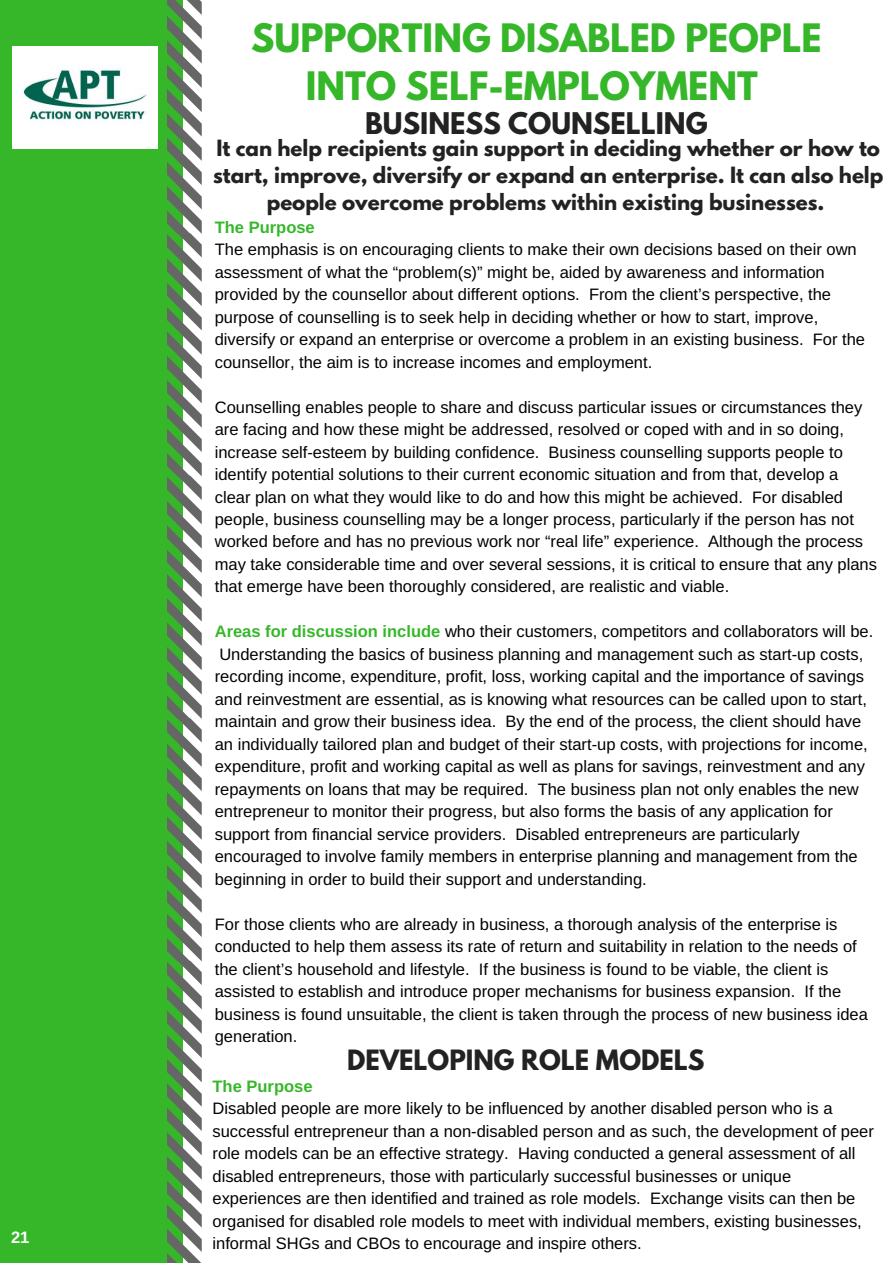
<style>
.page{position:relative;width:893px;height:1263px;background:#fff}
.page>*{position:absolute;margin:0;border:0;box-sizing:border-box;transform-origin:0 0}
.t1{font:700 34.65px/48.3px "League Spartan";color:#35b729;text-align:center}
.t2{font:700 26.4px "League Spartan";color:#222}
.t3{font:700 24.75px "League Spartan";color:#222}
.t4{font:700 19.8px/27px "League Spartan";color:#222;text-align:center}
.t5{font:16.5px/22.5px "Arimo";color:#000}
.t6{font:700 16.5px "Arimo";color:#35b729}
.t7{font:700 16.5px "Arimo";color:#fff}
.s1{font-weight:700;color:#35b729}
</style>
<div class="page">
<div style="left:0;top:0;width:182px;height:1262px;background:#35b729"></div>
<svg style="left:167px;top:0;width:35px;height:1262px"></svg>
<img style="left:12px;top:46px;width:145px;height:102px">
<p class="t7" style="left:11px;top:1228px;width:20px">21</p>
<h1 class="t1" style="left:251px;top:18px;width:572px">SUPPORTING DISABLED PEOPLE<br>INTO SELF-EMPLOYMENT</h1>
<p class="t4" style="left:213px;top:137px;width:671px">It can help recipients gain support in deciding whether or how to start, improve, diversify or expand an enterprise. It can also help people overcome problems within existing businesses.</p>
<h2 class="t2" style="left:365px;top:110px;width:344px">BUSINESS COUNSELLING</h2>
<p class="t6" style="left:215px;top:218px;width:101px">The Purpose</p>
<p class="t5" style="left:215px;top:238px;width:651px">The emphasis is on encouraging clients to make their own decisions based on their own assessment of what the “problem(s)” might be, aided by awareness and information provided by the counsellor about different options. From the client’s perspective, the purpose of counselling is to seek help in deciding whether or how to start, improve, diversify or expand an enterprise or overcome a problem in an existing business. For the counsellor, the aim is to increase incomes and employment.</p>
<p class="t5" style="left:215px;top:396px;width:663px">Counselling enables people to share and discuss particular issues or circumstances they are facing and how these might be addressed, resolved or coped with and in so doing, increase self-esteem by building confidence. Business counselling supports people to identify potential solutions to their current economic situation and from that, develop a clear plan on what they would like to do and how this might be achieved. For disabled people, business counselling may be a longer process, particularly if the person has not worked before and has no previous work nor “real life” experience. Although the process may take considerable time and over several sessions, it is critical to ensure that any plans that emerge have been thoroughly considered, are realistic and viable.</p>
<p class="t5" style="left:215px;top:620px;width:660px"><span class="s1">Areas for discussion include</span> who their customers, competitors and collaborators will be.<br>Understanding the basics of business planning and management such as start-up costs, recording income, expenditure, profit, loss, working capital and the importance of savings and reinvestment are essential, as is knowing what resources can be called upon to start, maintain and grow their business idea. By the end of the process, the client should have an individually tailored plan and budget of their start-up costs, with projections for income, expenditure, profit and working capital as well as plans for savings, reinvestment and any repayments on loans that may be required. The business plan not only enables the new entrepreneur to monitor their progress, but also forms the basis of any application for support from financial service providers. Disabled entrepreneurs are particularly encouraged to involve family members in enterprise planning and management from the beginning in order to build their support and understanding.</p>
<p class="t5" style="left:215px;top:913px;width:654px">For those clients who are already in business, a thorough analysis of the enterprise is conducted to help them assess its rate of return and suitability in relation to the needs of the client’s household and lifestyle. If the business is found to be viable, the client is assisted to establish and introduce proper mechanisms for business expansion. If the business is found unsuitable, the client is taken through the process of new business idea generation.</p>
<p class="t6" style="left:212px;top:1077px;width:101px">The Purpose</p>
<p class="t5" style="left:212px;top:1097px;width:662px">Disabled people are more likely to be influenced by another disabled person who is a successful entrepreneur than a non-disabled person and as such, the development of peer role models can be an effective strategy. Having conducted a general assessment of all disabled entrepreneurs, those with particularly successful businesses or unique experiences are then identified and trained as role models. Exchange visits can then be organised for disabled role models to meet with individual members, existing businesses, informal SHGs and CBOs to encourage and inspire others.</p>
<h3 class="t3" style="left:347px;top:1048px;width:359px">DEVELOPING ROLE MODELS</h3>
</div>
